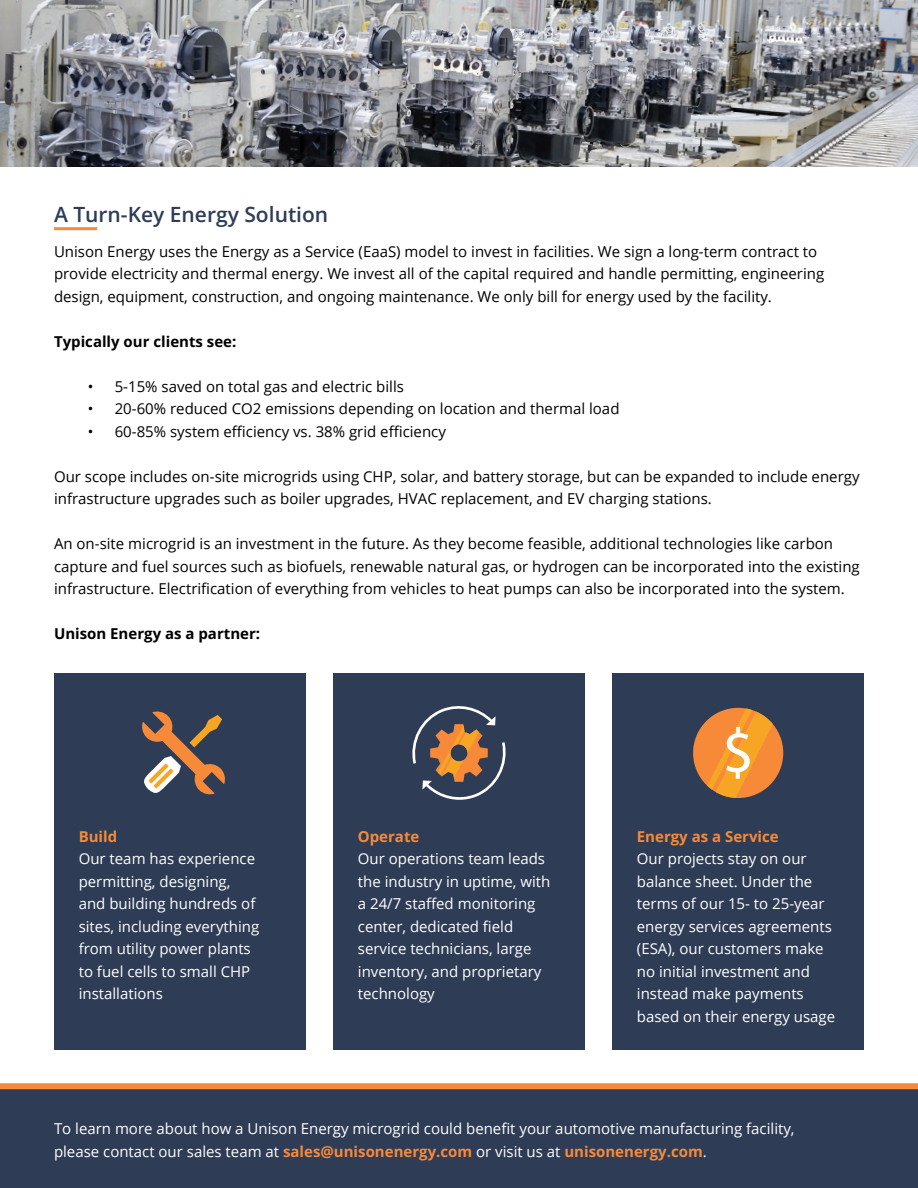
<style>
.page{position:relative;width:918px;height:1188px;background:#fff}
.page>*{position:absolute;margin:0;border:0;box-sizing:border-box;transform-origin:0 0}
.t1{font:600 21px "Open Sans";color:#2e3c56}
.t2{font:15px/22.5px "Open Sans";color:#000}
.t3{font:15px/22.5px "Open Sans";color:#fff}
.t4{font:700 15px "Open Sans";color:#000}
.t5{font:700 15px "Open Sans";color:#f78a38}
.s1{font-weight:700;color:#f78a38}
</style>
<div class="page">
<div style="left:0;top:1086px;width:918px;height:102px;background:#2e3c56"></div>
<div style="left:0;top:1083px;width:918px;height:6px;background:#f78a38"></div>
<hr style="left:54px;top:227px;width:43px;height:3px;background:#f78a38">
<div style="left:54px;top:673px;width:252px;height:377px;background:#2e3c56"></div>
<div style="left:333px;top:673px;width:252px;height:377px;background:#2e3c56"></div>
<svg style="left:412px;top:706px;width:94px;height:94px"></svg>
<div style="left:612px;top:673px;width:252px;height:377px;background:#2e3c56"></div>
<div style="left:693px;top:708px;width:90px;height:90px;background:#f78a38;border-radius:50%"></div>
<svg style="left:707px;top:709px;width:66px;height:89px"></svg>
<svg style="left:142px;top:711px;width:83px;height:84px"></svg>
<img style="left:0;top:0;width:918px;height:166px">
<h1 class="t1" style="left:54px;top:200px;width:276px">A Turn-Key Energy Solution</h1>
<p class="t2" style="left:54px;top:239px;width:772px">Unison Energy uses the Energy as a Service (EaaS) model to invest in facilities. We sign a long-term contract to provide electricity and thermal energy. We invest all of the capital required and handle permitting, engineering design, equipment, construction, and ongoing maintenance. We only bill for energy used by the facility.</p>
<p class="t4" style="left:54px;top:331px;width:184px">Typically our clients see:</p>
<p class="t2" style="left:88px;top:374px;width:318px">• 5-15% saved on total gas and electric bills</p>
<p class="t2" style="left:88px;top:397px;width:533px">• 20-60% reduced CO2 emissions depending on location and thermal load</p>
<p class="t2" style="left:88px;top:419px;width:360px">• 60-85% system efficiency vs. 38% grid efficiency</p>
<p class="t2" style="left:54px;top:464px;width:807px">Our scope includes on-site microgrids using CHP, solar, and battery storage, but can be expanded to include energy infrastructure upgrades such as boiler upgrades, HVAC replacement, and EV charging stations.</p>
<p class="t2" style="left:54px;top:532px;width:807px">An on-site microgrid is an investment in the future. As they become feasible, additional technologies like carbon capture and fuel sources such as biofuels, renewable natural gas, or hydrogen can be incorporated into the existing infrastructure. Electrification of everything from vehicles to heat pumps can also be incorporated into the system.</p>
<p class="t4" style="left:54px;top:623px;width:208px">Unison Energy as a partner:</p>
<p class="t5" style="left:79px;top:826px;width:40px">Build</p>
<p class="t3" style="left:79px;top:847px;width:182px">Our team has experience permitting, designing, and building hundreds of sites, including everything from utility power plants to fuel cells to small CHP installations</p>
<p class="t5" style="left:358px;top:826px;width:63px">Operate</p>
<p class="t3" style="left:358px;top:847px;width:194px">Our operations team leads the industry in uptime, with a 24/7 staffed monitoring center, dedicated field service technicians, large inventory, and proprietary technology</p>
<p class="t5" style="left:637px;top:826px;width:143px">Energy as a Service</p>
<p class="t3" style="left:637px;top:847px;width:200px">Our projects stay on our balance sheet. Under the terms of our 15- to 25-year energy services agreements (ESA), our customers make no initial investment and instead make payments based on their energy usage</p>
<p class="t3" style="left:54px;top:1117px;width:742px">To learn more about how a Unison Energy microgrid could benefit your automotive manufacturing facility, please contact our sales team at <span class="s1">sales@unisonenergy.com</span> or visit us at <span class="s1">unisonenergy.com</span>.</p>
</div>
